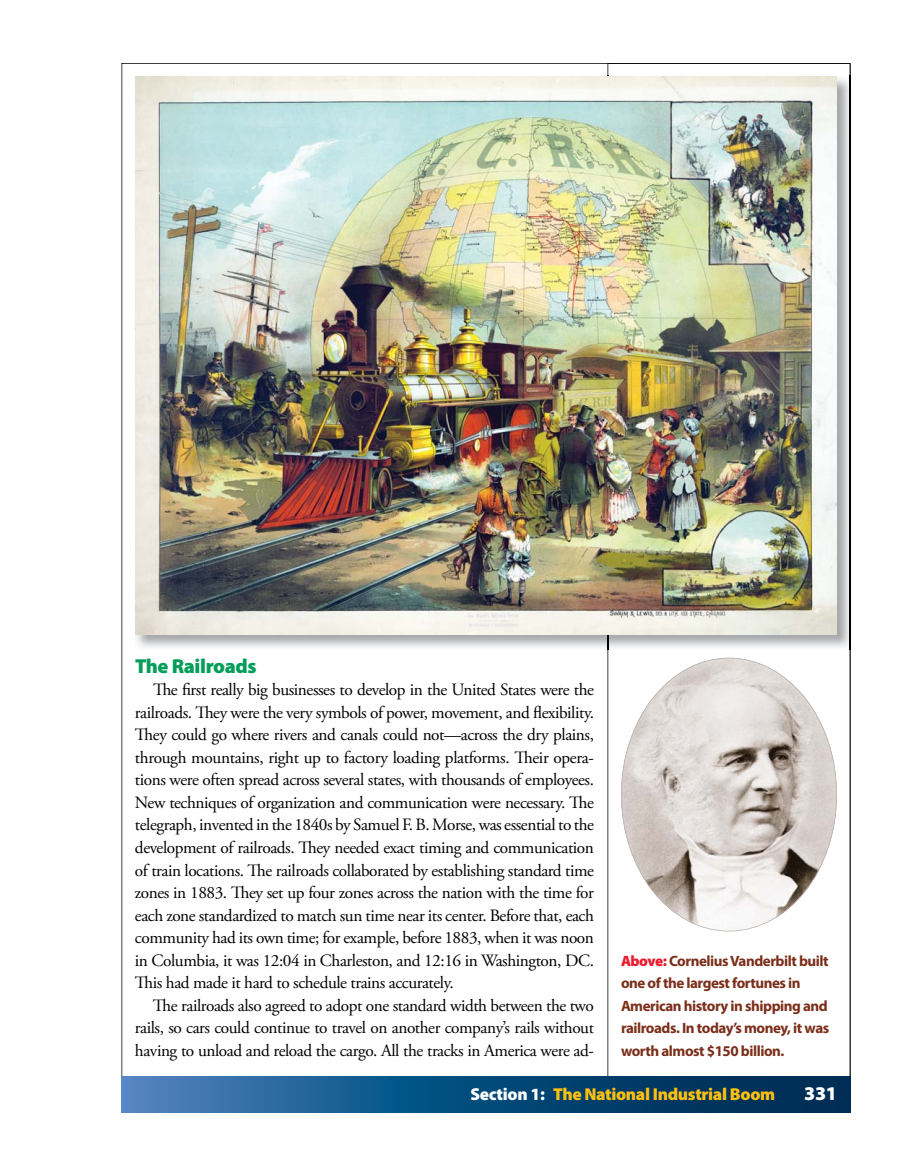
<style>
.page{position:relative;width:918px;height:1175px;background:#fff}
.page>*{position:absolute;margin:0;border:0;box-sizing:border-box;transform-origin:0 0}
.t1{font:900 20.25px "Myriad Pro";letter-spacing:-.02em;color:#009e59}
.t2{font:900 19.5px "Myriad Pro";color:#fff}
.t3{font:17.25px/22.5px "Adobe Garamond Pro";letter-spacing:-.025em;color:#000;text-align:justify}
.t4{font:900 17.25px "Myriad Pro";letter-spacing:-.02em;color:#fec00f}
.t5{font:700 15px/22.5px "Myriad Pro";letter-spacing:-.03em;color:#7b2e1a}
.s1{font-weight:900;color:#ed1b2f}
.s2{color:#fff}
</style>
<div class="page">
<svg style="left:608px;top:63px;width:242px;height:1013px"></svg>
<svg style="left:122px;top:1076px;width:728px;height:36px;background:#124f80"></svg>
<img style="left:135px;top:76px;width:715px;height:574px">
<img style="left:608px;top:634px;width:1px;height:16px">
<img style="left:850px;top:76px;width:1px;height:574px">
<img style="left:135px;top:76px;width:702px;height:558px">
<svg style="left:621px;top:657px;width:216px;height:274px"></svg>
<p class="t1" style="left:135px;top:658px;width:123px">The Railroads</p>
<p class="t3" style="left:135px;top:680px;width:461px;text-indent:18px">The first really big businesses to develop in the United States were the railroads. They were the very symbols of power, movement, and flexibility.<br>They could go where rivers and canals could not—across the dry plains, through mountains, right up to factory loading platforms. Their opera&shy;tions were often spread across several states, with thousands of employees.<br>New techniques of organization and communication were necessary. The telegraph, invented in the 1840s by Samuel F. B. Morse, was essential to the development of railroads. They needed exact timing and communication of train locations. The railroads collaborated by establishing standard time zones in 1883. They set up four zones across the nation with the time for each zone standardized to match sun time near its center. Before that, each community had its own time; for example, before 1883, when it was noon in Columbia, it was 12:04 in Charleston, and 12:16 in Washington, DC.<br>This had made it hard to schedule trains accurately.</p>
<p class="t3" style="left:135px;top:995px;width:461px;text-indent:18px">The railroads also agreed to adopt one standard width between the two rails, so cars could continue to travel on another company’s rails without having to unload and reload the cargo. All the tracks in America were ad-</p>
<p class="t5" style="left:621px;top:950px;width:210px"><span class="s1">Above:</span> Cornelius Vanderbilt built one of the largest fortunes in<br>American history in shipping and railroads. In today’s money, it was worth almost $150 billion.</p>
<p class="t4" style="left:470px;top:1087px;width:306px"><span class="s2">Section 1:</span> The National Industrial Boom</p>
<p class="t2" style="left:804px;top:1085px;width:34px">331</p>
</div>
